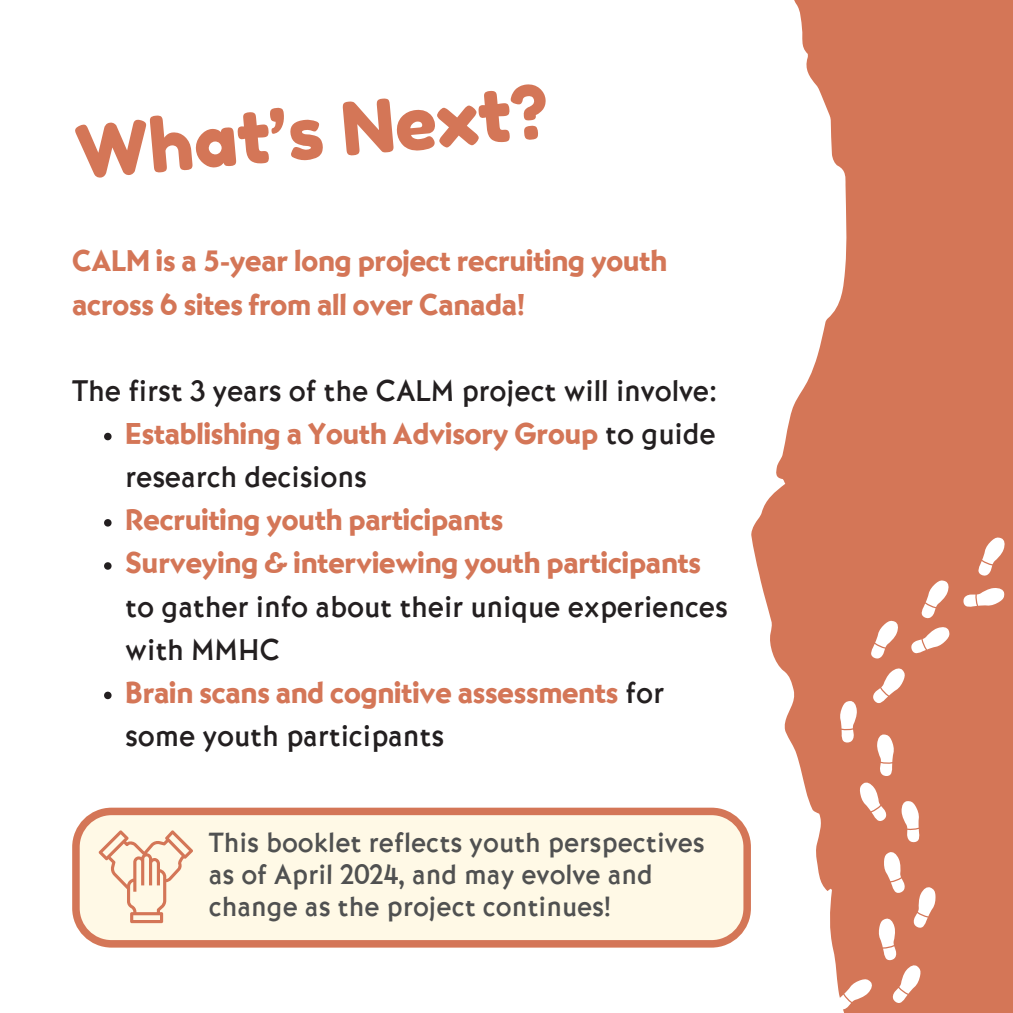
<style>
.page{position:relative;width:1013px;height:1013px;background:#fff}
.page>*{position:absolute;margin:0;border:0;box-sizing:border-box;transform-origin:0 0}
.t1{font:73.5px "Fredoka One";color:#d47657}
.t2{font:31.25px/43.1px "Bernhard Got URW Hea";letter-spacing:-.005em;color:#d47657}
.t3{font:500 31.25px/43.1px "Bernhard Got URW";letter-spacing:-.005em;color:#231f20}
.t4{font:500 29.12px/31.9px "Bernhard Got URW";color:#505151}
.s1{font-family:"Bernhard Got URW";font-weight:500;color:#231f20}
.s2{font-family:"Bernhard Got URW Hea";font-weight:400;color:#d47657}
</style>
<div class="page">
<svg style="left:751px;top:0;width:261px;height:1012px;fill:#d47657"></svg>
<svg style="left:909px;top:626px;width:41px;height:30px"></svg>
<svg style="left:962px;top:587px;width:42px;height:21px"></svg>
<svg style="left:833px;top:850px;width:103px;height:162px"></svg>
<svg style="left:838px;top:667px;width:82px;height:175px"></svg>
<svg style="left:868px;top:619px;width:31px;height:42px"></svg>
<svg style="left:918px;top:579px;width:32px;height:41px"></svg>
<svg style="left:975px;top:536px;width:31px;height:42px"></svg>
<svg style="left:72px;top:807px;width:679px;height:140px;background:#f9e7d3"></svg>
<svg style="left:98px;top:830px;width:95px;height:93px;background:#f6dec9"></svg>
<svg style="left:104px;top:433px;width:8px;height:7px"></svg>
<svg style="left:104px;top:519px;width:8px;height:7px"></svg>
<svg style="left:104px;top:562px;width:8px;height:7px"></svg>
<svg style="left:104px;top:691px;width:8px;height:8px"></svg>
<p class="t1" style="left:72px;top:108px;width:476px;rotate:-5deg">What’s Next?</p>
<p class="t2" style="left:72px;top:242px;width:596px">CALM is a 5-year long project recruiting youth across 6 sites from all over Canada!</p>
<h1 class="t3" style="left:72px;top:371px;width:646px">The first 3 years of the CALM project will involve:</h1>
<p class="t2" style="left:125px;top:414px;width:592px">Establishing a Youth Advisory Group <span class="s1">to guide research decisions</span></p>
<p class="t2" style="left:125px;top:501px;width:379px">Recruiting youth participants</p>
<p class="t3" style="left:125px;top:544px;width:604px"><span class="s2">Surveying &amp; interviewing youth participants </span>to gather info about their unique experiences with MMHC</p>
<p class="t2" style="left:125px;top:673px;width:540px">Brain scans and cognitive assessments <span class="s1">for some youth participants</span></p>
<p class="t4" style="left:209px;top:829px;width:497px">This booklet reflects youth perspectives as of April 2024, and may evolve and change as the project continues!</p>
</div>
